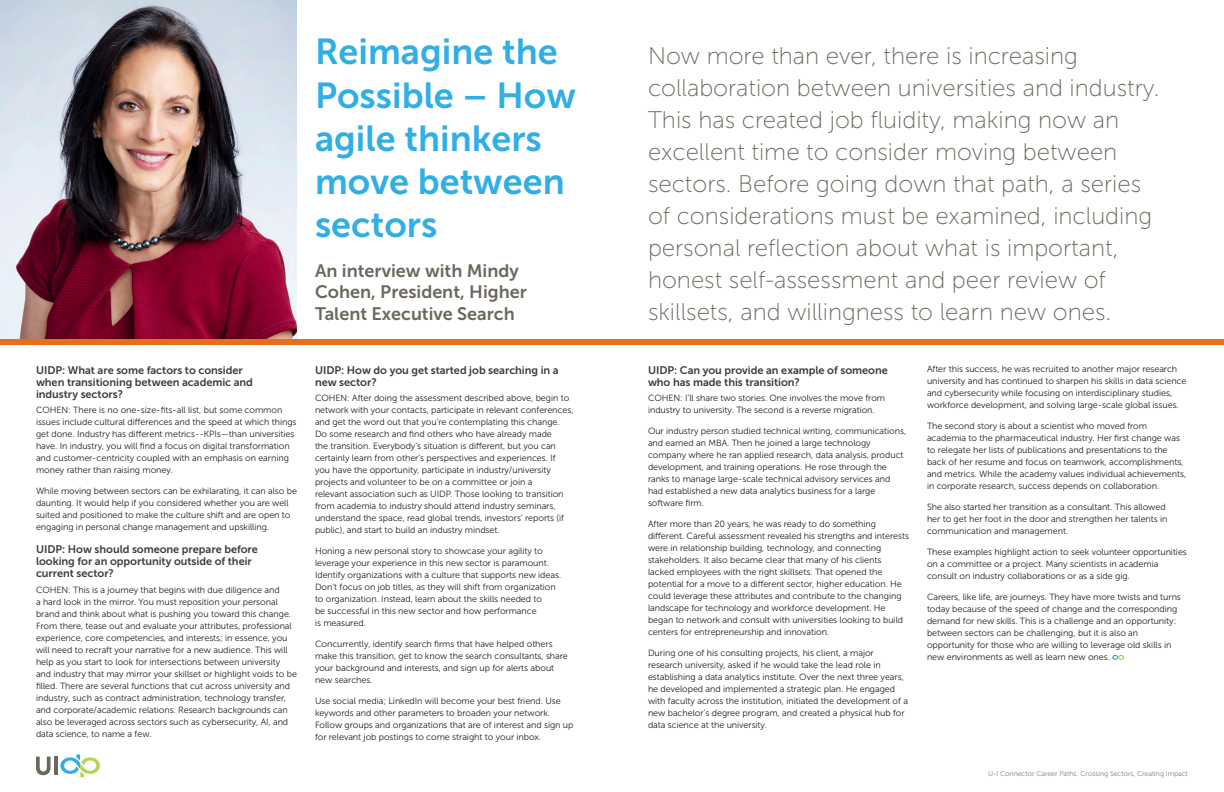
<style>
.page{position:relative;width:1224px;height:792px;background:#fff}
.page>*{position:absolute;margin:0;border:0;box-sizing:border-box;transform-origin:0 0}
.Title_1{font:36px/43.2px "Museo Sans 700";color:#31afe4}
.Intro_paragraph_1{font:24px/32.1px "Museo Sans 100";color:#6d685e}
.Title_2{font:18px/21.6px "Museo Sans 700";color:#6d685e}
.Sub_header{font:11px/12px "Museo Sans 700";letter-spacing:-.005em;color:#3e3e3f}
.Body{font:9px/12px "Museo Sans 300";letter-spacing:-.005em;color:#231f20}
.Back_cover_-_Body{font:7px "Museo Sans 300";letter-spacing:-.005em;color:#837c74}
</style>
<div class="page">
<img style="left:0;top:0;width:297px;height:339px">
<svg style="left:1112px;top:655px;width:12px;height:5px"></svg>
<div style="left:0;top:339px;width:1224px;height:6px;background:#e4701e"></div>
<svg style="left:36px;top:757px;width:15px;height:18px"></svg>
<hr style="left:54px;top:757px;width:3px;height:18px;background:#6d685e">
<svg style="left:60px;top:754px;width:40px;height:23px"></svg>
<p class="Sub_header" style="left:36px;top:364px;width:219px">UIDP: What are some factors to consider when transitioning between academic and industry sectors?</p>
<p class="Body" style="left:36px;top:404px;width:262px">COHEN: There is no one-size-fits-all list, but some common issues include cultural differences and the speed at which things get done. Industry has different metrics--KPIs—than universities have. In industry, you will find a focus on digital transformation and customer-centricity coupled with an emphasis on earning money rather than raising money.</p>
<p class="Body" style="left:36px;top:485px;width:263px">While moving between sectors can be exhilarating, it can also be daunting. It would help if you considered whether you are well suited and positioned to make the culture shift and are open to engaging in personal change management and upskilling.</p>
<p class="Sub_header" style="left:36px;top:543px;width:223px">UIDP: How should someone prepare before looking for an opportunity outside of their current sector?</p>
<p class="Body" style="left:36px;top:584px;width:263px">COHEN: This is a journey that begins with due diligence and<br>a hard look in the mirror. You must reposition your personal brand and think about what is pushing you toward this change.<br>From there, tease out and evaluate your attributes, professional experience, core competencies, and interests; in essence, you will need to recraft your narrative for a new audience. This will help as you start to look for intersections between university and industry that may mirror your skillset or highlight voids to be filled. There are several functions that cut across university and industry, such as contract administration, technology transfer, and corporate/academic relations. Research backgrounds can also be leveraged across sectors such as cybersecurity, AI, and data science, to name a few.</p>
<p class="Title_1" style="left:315px;top:30px;width:262px">Reimagine the<br>Possible – How agile thinkers move between sectors</p>
<p class="Title_2" style="left:315px;top:260px;width:213px">An interview with Mindy<br>Cohen, President, Higher<br>Talent Executive Search</p>
<p class="Sub_header" style="left:315px;top:364px;width:245px">UIDP: How do you get started job searching in a new sector?</p>
<p class="Body" style="left:315px;top:392px;width:260px">COHEN: After doing the assessment described above, begin to network with your contacts, participate in relevant conferences, and get the word out that you’re contemplating this change.<br>Do some research and find others who have already made<br>the transition. Everybody’s situation is different, but you can certainly learn from other’s perspectives and experiences. If<br>you have the opportunity, participate in industry/university projects and volunteer to be on a committee or join a<br>relevant association such as UIDP. Those looking to transition from academia to industry should attend industry seminars, understand the space, read global trends, investors’ reports (if public), and start to build an industry mindset.</p>
<p class="Body" style="left:315px;top:545px;width:248px">Honing a new personal story to showcase your agility to leverage your experience in this new sector is paramount.<br>Identify organizations with a culture that supports new ideas.<br>Don’t focus on job titles, as they will shift from organization to organization. Instead, learn about the skills needed to<br>be successful in this new sector and how performance<br>is measured.</p>
<p class="Body" style="left:315px;top:638px;width:254px">Concurrently, identify search firms that have helped others make this transition, get to know the search consultants, share your background and interests, and sign up for alerts about new searches.</p>
<p class="Body" style="left:315px;top:695px;width:260px">Use social media; LinkedIn will become your best friend. Use keywords and other parameters to broaden your network.<br>Follow groups and organizations that are of interest and sign up for relevant job postings to come straight to your inbox.</p>
<p class="Intro_paragraph_1" style="left:648px;top:40px;width:513px">Now more than ever, there is increasing collaboration between universities and industry.<br>This has created job fluidity, making now an excellent time to consider moving between sectors. Before going down that path, a series of considerations must be examined, including personal reflection about what is important, honest self-assessment and peer review of skillsets, and willingness to learn new ones.</p>
<p class="Sub_header" style="left:648px;top:364px;width:241px">UIDP: Can you provide an example of someone who has made this transition?</p>
<p class="Body" style="left:648px;top:392px;width:239px">COHEN: I’ll share two stories. One involves the move from industry to university. The second is a reverse migration.</p>
<p class="Body" style="left:648px;top:425px;width:260px">Our industry person studied technical writing, communications, and earned an MBA. Then he joined a large technology company where he ran applied research, data analysis, product development, and training operations. He rose through the ranks to manage large-scale technical advisory services and had established a new data analytics business for a large software firm.</p>
<p class="Body" style="left:648px;top:518px;width:262px">After more than 20 years, he was ready to do something different. Careful assessment revealed his strengths and interests were in relationship building, technology, and connecting stakeholders. It also became clear that many of his clients lacked employees with the right skillsets. That opened the potential for a move to a different sector, higher education. He could leverage these attributes and contribute to the changing landscape for technology and workforce development. He began to network and consult with universities looking to build centers for entrepreneurship and innovation.</p>
<p class="Body" style="left:648px;top:647px;width:262px">During one of his consulting projects, his client, a major research university, asked if he would take the lead role in establishing a data analytics institute. Over the next three years, he developed and implemented a strategic plan. He engaged with faculty across the institution, initiated the development of a new bachelor’s degree program, and created a physical hub for data science at the university.</p>
<p class="Body" style="left:927px;top:363px;width:261px">After this success, he was recruited to another major research university and has continued to sharpen his skills in data science and cybersecurity while focusing on interdisciplinary studies, workforce development, and solving large-scale global issues.</p>
<p class="Body" style="left:927px;top:420px;width:261px">The second story is about a scientist who moved from academia to the pharmaceutical industry. Her first change was to relegate her lists of publications and presentations to the back of her resume and focus on teamwork, accomplishments, and metrics. While the academy values individual achievements, in corporate research, success depends on collaboration.</p>
<p class="Body" style="left:927px;top:501px;width:242px">She also started her transition as a consultant. This allowed her to get her foot in the door and strengthen her talents in communication and management.</p>
<p class="Body" style="left:927px;top:546px;width:261px">These examples highlight action to seek volunteer opportunities on a committee or a project. Many scientists in academia consult on industry collaborations or as a side gig.</p>
<p class="Body" style="left:927px;top:591px;width:255px">Careers, like life, are journeys. They have more twists and turns today because of the speed of change and the corresponding demand for new skills. This is a challenge and an opportunity: between sectors can be challenging, but it is also an opportunity for those who are willing to leverage old skills in new environments as well as learn new ones.</p>
<p class="Back_cover_-_Body" style="left:988px;top:770px;width:201px">U-I Connector Career Paths: Crossing Sectors, Creating Impact</p>
</div>
